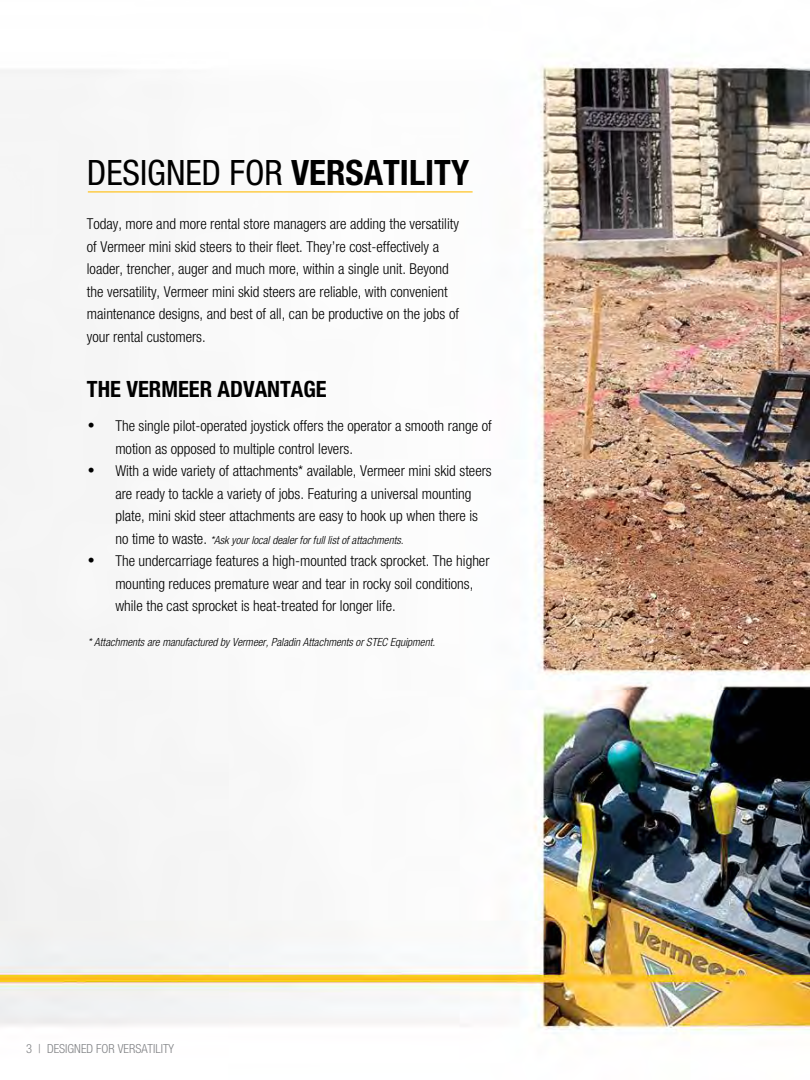
<style>
.page{position:relative;width:810px;height:1080px;background:#fff}
.page>*{position:absolute;margin:0;border:0;box-sizing:border-box;transform-origin:0 0}
.t1{font:condensed 35px "Helvetica Neue";color:#000}
.t2{font:700 condensed 22.5px "Helvetica Neue";color:#000}
.t3{font:300 condensed 15px/22.5px "Helvetica Neue";color:#000}
.t4{font:300 condensed 13.75px "Helvetica Neue";color:#000}
.t5{font:300 condensed 12.5px "Helvetica Neue";color:#808285}
.t6{font:italic 300 condensed 11.25px "Helvetica Neue";color:#000}
.s1{font-weight:700}
.s2{font-style:normal;font-size:15px}
</style>
<div class="page">
<img style="left:0;top:64px;width:810px;height:970px">
<hr style="left:88px;top:191px;width:385px;height:2px;background:#ffc425">
<h1 class="t1" style="left:87px;top:153px;width:384px">DESIGNED FOR <span class="s1">VERSATILITY</span></h1>
<p class="t3" style="left:87px;top:213px;width:374px">Today, more and more rental store managers are adding the versatility of Vermeer mini skid steers to their fleet. They’re cost-effectively a loader, trencher, auger and much more, within a single unit. Beyond the versatility, Vermeer mini skid steers are reliable, with convenient maintenance designs, and best of all, can be productive on the jobs of your rental customers.</p>
<h2 class="t2" style="left:87px;top:376px;width:241px">THE VERMEER ADVANTAGE</h2>
<p class="t3" style="left:115px;top:415px;width:378px">The single pilot-operated joystick offers the operator a smooth range of motion as opposed to multiple control levers.<br>With a wide variety of attachments* available, Vermeer mini skid steers are ready to tackle a variety of jobs. Featuring a universal mounting plate, mini skid steer attachments are easy to hook up when there is</p>
<p class="t6" style="left:115px;top:533px;width:290px"><span class="s2">no time to waste.</span> *Ask your local dealer for full list of attachments.</p>
<p class="t3" style="left:115px;top:550px;width:376px">The undercarriage features a high-mounted track sprocket. The higher mounting reduces premature wear and tear in rocky soil conditions, while the cast sprocket is heat-treated for longer life.</p>
<p class="t4" style="left:88px;top:418px;width:8px">•</p>
<p class="t4" style="left:88px;top:463px;width:8px">•</p>
<p class="t4" style="left:88px;top:553px;width:8px">•</p>
<p class="t6" style="left:88px;top:635px;width:349px">* Attachments are manufactured by Vermeer, Paladin Attachments or STEC Equipment.</p>
<p class="t5" style="left:26px;top:1041px;width:149px">3 | DESIGNED FOR VERSATILITY</p>
</div>
